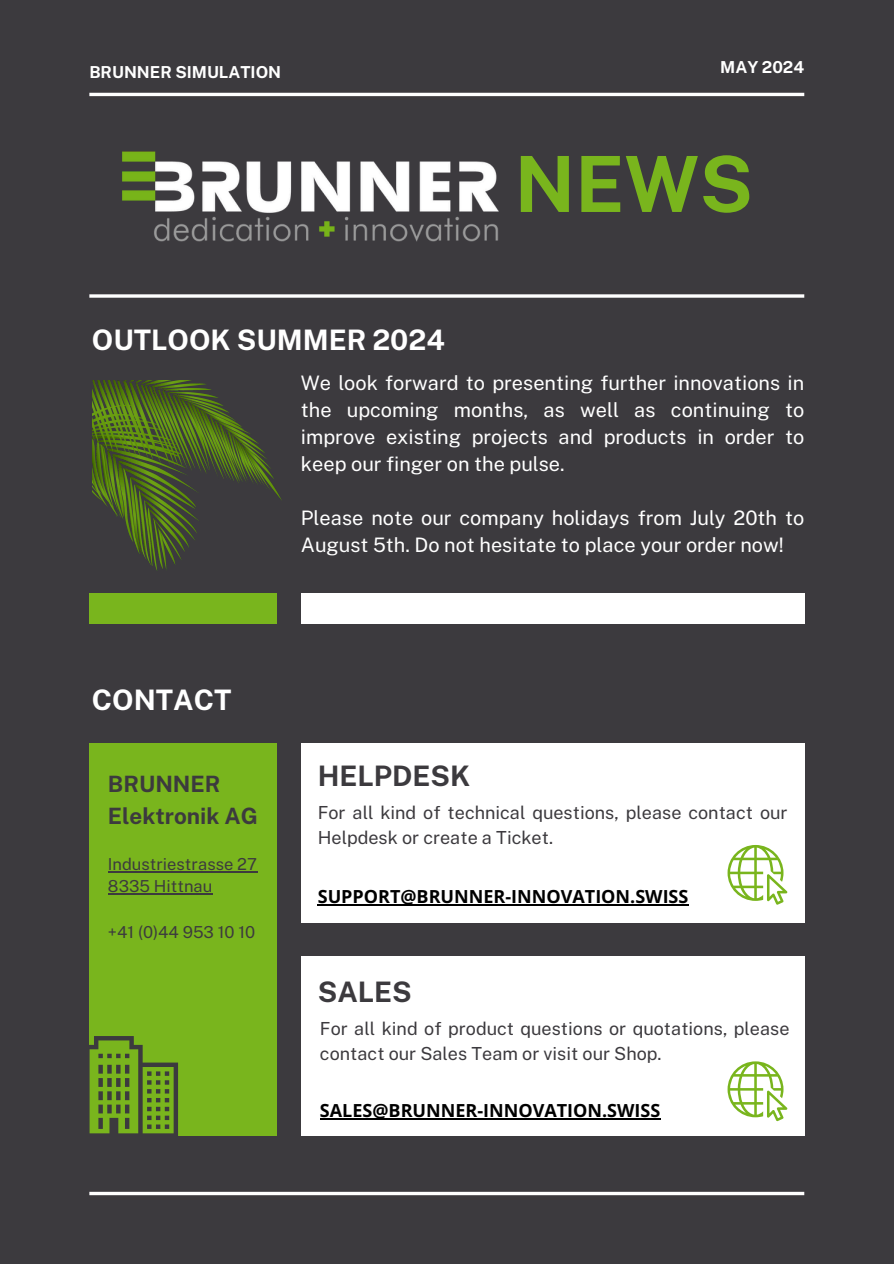
<style>
.page{position:relative;width:894px;height:1264px;background:#fff}
.page>*{position:absolute;margin:0;border:0;box-sizing:border-box;transform-origin:0 0}
.t1{font:700 77.4px "Public Sans";color:#79b51d}
.t2{font:700 28.2px "Public Sans";color:#fff}
.t3{font:700 28.2px "Public Sans";color:#3c3a3e}
.t4{font:700 22.5px/31.5px "Public Sans";color:#3c3a3e}
.t5{font:19.95px/27px "Public Sans";color:#fff;text-align:justify}
.t6{font:18px/24.8px "Public Sans";color:#3c3a3e}
.t7{font:700 18px "Open Sans";color:#000}
.t8{font:16.5px "Public Sans";color:#3c3a3e}
.t9{font:700 16.5px "Public Sans";color:#fff}
</style>
<div class="page">
<div style="left:0;top:0;width:893px;height:1263px;background:#3c3a3e"></div>
<hr style="left:89px;top:93px;width:715px;height:3px;background:#fff">
<svg style="left:89px;top:294px;width:715px;height:4px;background:#e0e0e0"></svg>
<svg style="left:89px;top:1191px;width:715px;height:4px;background:#d6d6d7"></svg>
<img style="left:122px;top:151px;width:377px;height:91px">
<div style="left:301px;top:593px;width:503px;height:30px;background:#fff"></div>
<div style="left:89px;top:743px;width:188px;height:392px;background:#79b51d"></div>
<div style="left:301px;top:743px;width:502px;height:179px;background:#fff"></div>
<div style="left:301px;top:956px;width:503px;height:179px;background:#fff"></div>
<div style="left:89px;top:593px;width:188px;height:30px;background:#79b51d"></div>
<hr style="left:318px;top:904px;width:370px;height:1px;background:#000">
<svg style="left:727px;top:845px;width:60px;height:59px"></svg>
<hr style="left:320px;top:1118px;width:340px;height:1px;background:#000">
<svg style="left:727px;top:1061px;width:60px;height:59px"></svg>
<svg style="left:89px;top:1036px;width:89px;height:99px"></svg>
<img style="left:92px;top:380px;width:189px;height:190px">
<hr style="left:108px;top:871px;width:149px;height:1px;background:#3c3a3e">
<hr style="left:108px;top:893px;width:104px;height:1px;background:#3c3a3e">
<h5 class="t9" style="left:89px;top:62px;width:193px">BRUNNER SIMULATION</h5>
<h2 class="t9" style="left:720px;top:57px;width:85px">MAY 2024</h2>
<p class="t2" style="left:92px;top:323px;width:354px">OUTLOOK SUMMER 2024</p>
<h5 class="t1" style="left:514px;top:138px;width:240px">NEWS</h5>
<p class="t5" style="left:301px;top:369px;width:504px">We look forward to presenting further innovations in the upcoming months, as well as continuing to improve existing projects and products in order to keep our finger on the pulse.</p>
<p class="t5" style="left:301px;top:504px;width:504px">Please note our company holidays from July 20th to<br>August 5th. Do not hesitate to place your order now!</p>
<h3 class="t2" style="left:92px;top:683px;width:141px">CONTACT</h3>
<h5 class="t4" style="left:108px;top:768px;width:151px">BRUNNER<br>Elektronik AG</h5>
<p class="t8" style="left:108px;top:854px;width:150px">Industriestrasse 27</p>
<p class="t8" style="left:108px;top:876px;width:106px">8335 Hittnau</p>
<h2 class="t8" style="left:108px;top:921px;width:149px">+41 (0)44 953 10 10</h2>
<p class="t3" style="left:318px;top:759px;width:154px">HELPDESK</p>
<h6 class="t6" style="left:318px;top:800px;width:471px">For all kind of technical questions, please contact our<br>Helpdesk or create a Ticket.</h6>
<p class="t7" style="left:318px;top:884px;width:372px">SUPPORT@BRUNNER-INNOVATION.SWISS</p>
<h2 class="t3" style="left:318px;top:975px;width:95px">SALES</h2>
<h1 class="t6" style="left:320px;top:1015px;width:471px">For all kind of product questions or quotations, please contact our Sales Team or visit our Shop.</h1>
<h2 class="t7" style="left:320px;top:1098px;width:342px">SALES@BRUNNER-INNOVATION.SWISS</h2>
</div>
